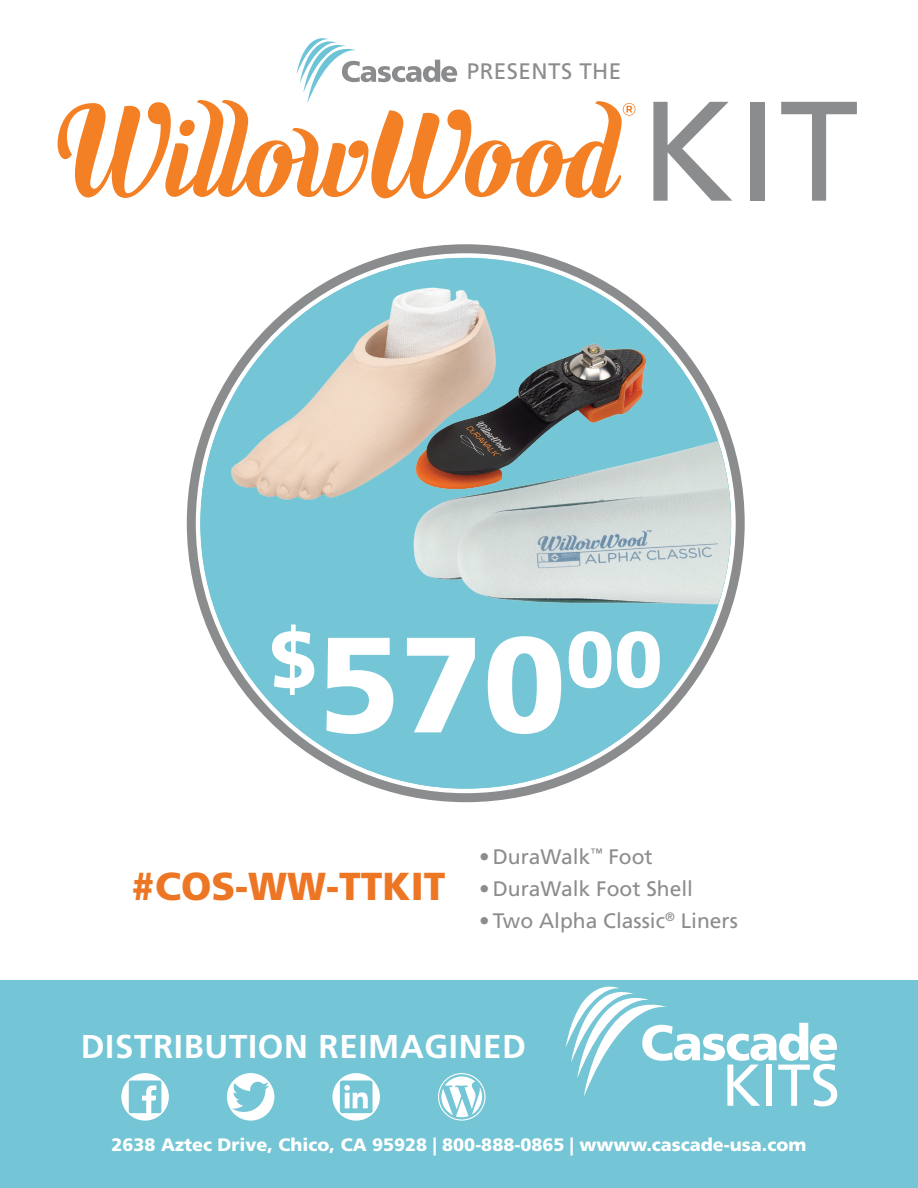
<style>
.page{position:relative;width:918px;height:1188px;background:#fff}
.page>*{position:absolute;margin:0;border:0;box-sizing:border-box;transform-origin:0 0}
.t1{font:141.75px "Frutiger";color:#8b8c8d}
.t2{font:900 78.9px "Frutiger";color:#fff}
.t3{font:900 39px "Frutiger LT Std";color:#ed7625}
.t4{font:700 33px "Frutiger";letter-spacing:.02em;color:#fff}
.t5{font:22.5px "Frutiger";letter-spacing:.02em;color:#8b8c8d}
.t6{font:21px "Frutiger LT Std";color:#8b8c8d}
.t7{font:900 18px "Frutiger";color:#fff}
.s1{font-size:135.45px}
</style>
<div class="page">
<div style="left:0;top:981px;width:918px;height:207px;background:#74c5d5"></div>
<svg style="left:121px;top:1073px;width:48px;height:48px"></svg>
<svg style="left:438px;top:1073px;width:48px;height:48px"></svg>
<svg style="left:332px;top:1073px;width:48px;height:48px"></svg>
<svg style="left:227px;top:1073px;width:47px;height:48px"></svg>
<svg style="left:566px;top:987px;width:271px;height:120px"></svg>
<svg style="left:58px;top:38px;width:577px;height:161px"></svg>
<div style="left:200px;top:258px;width:531px;height:531px;background:#74c5d5;border-radius:50%"></div>
<img style="left:200px;top:276px;width:531px;height:348px">
<p class="t5" style="left:467px;top:58px;width:156px">PRESENTS THE</p>
<p class="t1" style="left:640px;top:68px;width:220px">KIT</p>
<p class="t2" style="left:269px;top:612px;width:395px">$<span class="s1">570</span>00</p>
<p class="t3" style="left:131px;top:863px;width:316px">#COS-WW-TTKIT</p>
<p class="t6" style="left:479px;top:844px;width:175px">•DuraWalk<sup>™</sup> Foot</p>
<p class="t6" style="left:479px;top:876px;width:215px">•DuraWalk Foot Shell</p>
<p class="t6" style="left:479px;top:908px;width:260px">• Two Alpha Classic<sup>®</sup> Liners</p>
<p class="t4" style="left:81px;top:1027px;width:447px">DISTRIBUTION REIMAGINED</p>
<p class="t7" style="left:112px;top:1134px;width:696px">2638 Aztec Drive, Chico, CA 95928 | 800-888-0865 | wwww.cascade-usa.com</p>
</div>
